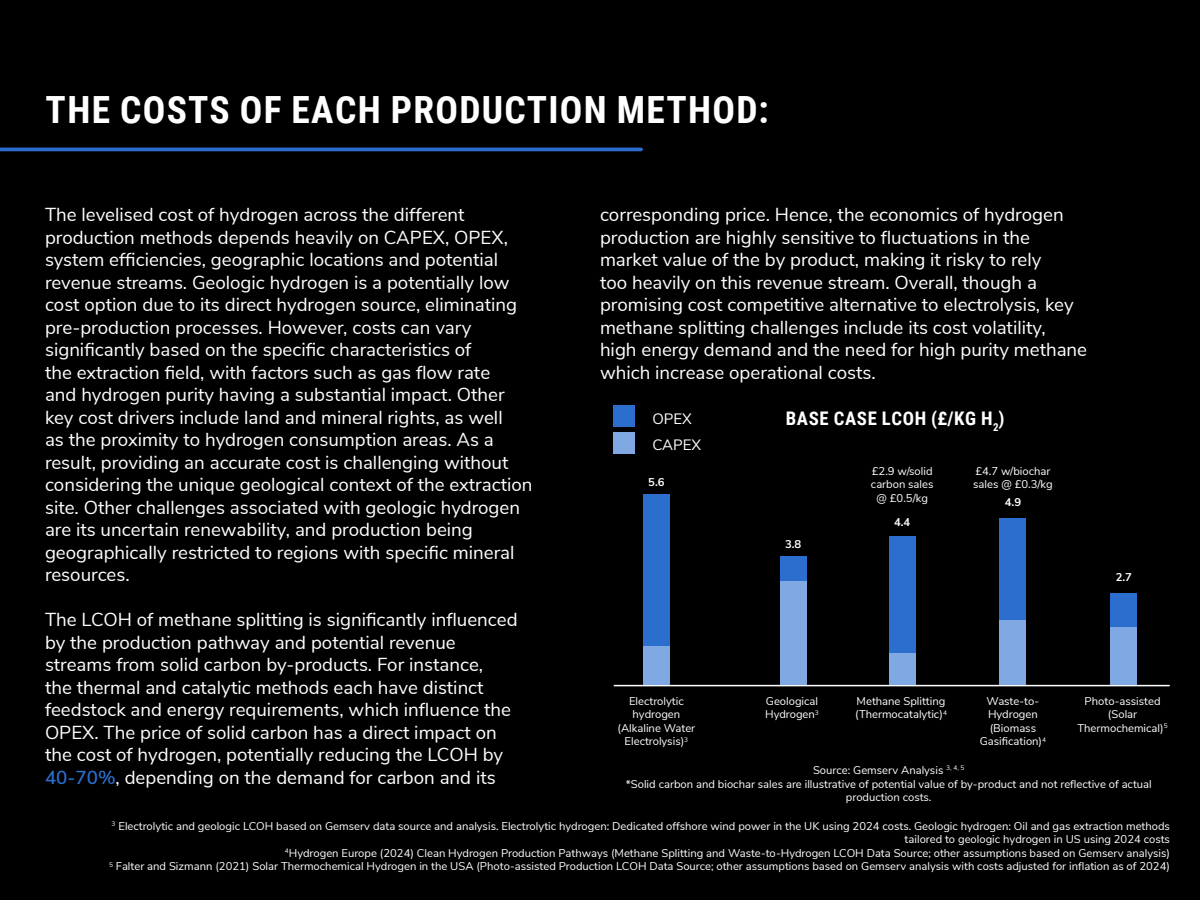
<style>
.page{position:relative;width:1200px;height:900px;background:#000}
.page>*{position:absolute;margin:0;border:0;box-sizing:border-box;transform-origin:0 0}
.t1{font:700 37.5px "Roboto Condensed";letter-spacing:.035em;color:#fff}
.t2{font:18.75px/22.5px "Nunito Sans";color:#fff}
.t3{font:700 18.75px "Roboto Condensed";letter-spacing:.035em;color:#fff}
.t4{font:15px/26.6px "Nunito Sans";color:#fff}
.t5{font:11.25px/13.5px "Nunito Sans";color:#fff;text-align:center}
.t6{font:700 11.25px "Nunito Sans";color:#fff}
.s1{font-weight:600;color:#2c6ece}
</style>
<div class="page">
<hr style="left:0;top:148px;width:641px;height:3px;background:#2c6ece">
<hr style="left:614px;top:685px;width:555px;height:1px;background:#fff">
<div style="left:614px;top:405px;width:21px;height:22px;background:#2c6ece"></div>
<div style="left:614px;top:432px;width:21px;height:22px;background:#80a8e2"></div>
<div style="left:643px;top:646px;width:27px;height:39px;background:#80a8e2"></div>
<div style="left:643px;top:494px;width:27px;height:152px;background:#2c6ece"></div>
<div style="left:780px;top:581px;width:27px;height:104px;background:#80a8e2"></div>
<div style="left:780px;top:556px;width:27px;height:25px;background:#2c6ece"></div>
<div style="left:889px;top:653px;width:27px;height:32px;background:#80a8e2"></div>
<div style="left:889px;top:536px;width:27px;height:117px;background:#2c6ece"></div>
<div style="left:999px;top:620px;width:27px;height:65px;background:#80a8e2"></div>
<div style="left:999px;top:519px;width:27px;height:101px;background:#2c6ece"></div>
<div style="left:1110px;top:626px;width:27px;height:59px;background:#80a8e2"></div>
<div style="left:1110px;top:593px;width:27px;height:33px;background:#2c6ece"></div>
<h1 class="t1" style="left:46px;top:83px;width:725px">THE COSTS OF EACH PRODUCTION METHOD:</h1>
<p class="t2" style="left:45px;top:203px;width:489px">The levelised cost of hydrogen across the different production methods depends heavily on CAPEX, OPEX, system efficiencies, geographic locations and potential revenue streams. Geologic hydrogen is a potentially low cost option due to its direct hydrogen source, eliminating pre-production processes. However, costs can vary significantly based on the specific characteristics of<br>the extraction field, with factors such as gas flow rate<br>and hydrogen purity having a substantial impact. Other key cost drivers include land and mineral rights, as well<br>as the proximity to hydrogen consumption areas. As a result, providing an accurate cost is challenging without considering the unique geological context of the extraction site. Other challenges associated with geologic hydrogen are its uncertain renewability, and production being geographically restricted to regions with specific mineral resources.</p>
<p class="t2" style="left:45px;top:608px;width:474px">The LCOH of methane splitting is significantly influenced by the production pathway and potential revenue streams from solid carbon by-products. For instance,<br>the thermal and catalytic methods each have distinct feedstock and energy requirements, which influence the OPEX. The price of solid carbon has a direct impact on the cost of hydrogen, potentially reducing the LCOH by <span class="s1">40-70%</span>, depending on the demand for carbon and its</p>
<p class="t2" style="left:600px;top:203px;width:489px">corresponding price. Hence, the economics of hydrogen production are highly sensitive to fluctuations in the market value of the by product, making it risky to rely<br>too heavily on this revenue stream. Overall, though a promising cost competitive alternative to electrolysis, key methane splitting challenges include its cost volatility,<br>high energy demand and the need for high purity methane which increase operational costs.</p>
<p class="t3" style="left:786px;top:405px;width:220px">BASE CASE LCOH (£/KG H<sub>2</sub>)</p>
<p class="t4" style="left:652px;top:404px;width:50px">OPEX<br>CAPEX</p>
<p class="t6" style="left:648px;top:473px;width:18px">5.6</p>
<p class="t6" style="left:785px;top:536px;width:18px">3.8</p>
<p class="t5" style="left:871px;top:463px;width:64px">£2.9 w/solid carbon sales @ £0.5/kg</p>
<p class="t6" style="left:894px;top:514px;width:18px">4.4</p>
<p class="t5" style="left:973px;top:463px;width:81px;text-align:left">£4.7 w/biochar sales @ £0.3/kg</p>
<p class="t6" style="left:1005px;top:494px;width:18px">4.9</p>
<p class="t6" style="left:1116px;top:569px;width:18px">2.7</p>
<p class="t5" style="left:855px;top:694px;width:93px;text-align:left">Methane Splitting (Thermocatalytic)<sup>4</sup></p>
<p class="t5" style="left:980px;top:694px;width:68px">Waste-to-<br>Hydrogen (Biomass<br>Gasification)<sup>4</sup></p>
<p class="t5" style="left:765px;top:694px;width:55px;text-align:left">Geological<br>Hydrogen<sup>3</sup></p>
<p class="t5" style="left:618px;top:694px;width:79px">Electrolytic hydrogen (Alkaline Water<br>Electrolysis)<sup>3</sup></p>
<p class="t5" style="left:1078px;top:694px;width:92px">Photo-assisted (Solar<br>Thermochemical)<sup>5</sup></p>
<p class="t5" style="left:626px;top:763px;width:528px">Source: Gemserv Analysis <sup>3,</sup> <sup>4,</sup> <sup>5<br></sup>*Solid carbon and biochar sales are illustrative of potential value of by-product and not reflective of actual production costs.</p>
<p class="t5" style="left:109px;top:819px;width:1062px;text-align:right"><sup>3</sup> Electrolytic and geologic LCOH based on Gemserv data source and analysis. Electrolytic hydrogen: Dedicated offshore wind power in the UK using 2024 costs. Geologic hydrogen: Oil and gas extraction methods tailored to geologic hydrogen in US using 2024 costs<br><sup>4</sup>Hydrogen Europe (2024) Clean Hydrogen Production Pathways (Methane Splitting and Waste-to-Hydrogen LCOH Data Source; other assumptions based on Gemserv analysis)<br><sup>5</sup> Falter and Sizmann (2021) Solar Thermochemical Hydrogen in the USA (Photo-assisted Production LCOH Data Source; other assumptions based on Gemserv analysis with costs adjusted for inflation as of 2024)</p>
</div>
